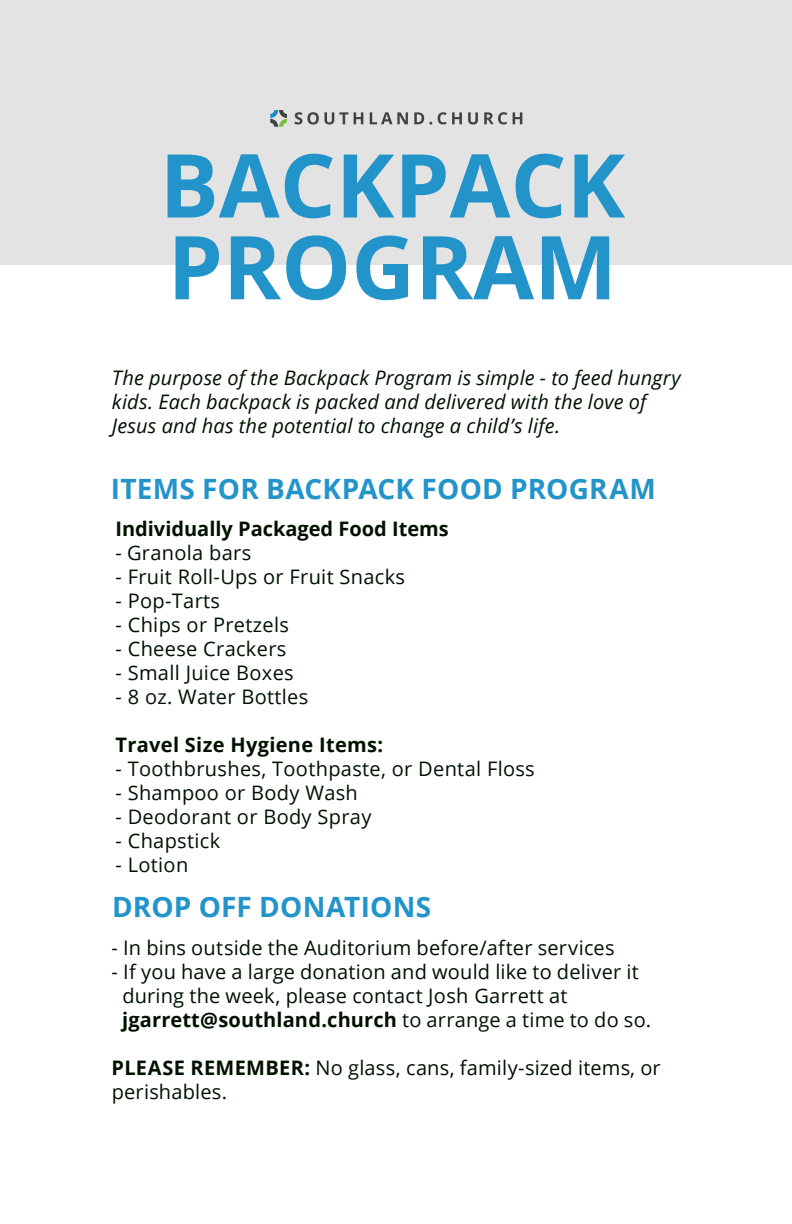
<style>
.page{position:relative;width:792px;height:1224px;background:#fff}
.page>*{position:absolute;margin:0;border:0;box-sizing:border-box;transform-origin:0 0}
.t1{font:700 28px "Open Sans";letter-spacing:.005em;color:#2394ca}
.t2{font:20px/24px "Open Sans";letter-spacing:.015em;color:#010}
.t3{font:italic 20px/24px "Open Sans";letter-spacing:.01em;color:#010}
.t4{font:700 20px "Open Sans";color:#010}
.s1{font-weight:700}
</style>
<div class="page">
<div style="left:0;top:0;width:792px;height:265px;background:#e2e3e2"></div>
<svg style="left:295px;top:112px;width:53px;height:13px"></svg>
<svg style="left:354px;top:112px;width:9px;height:12px"></svg>
<svg style="left:370px;top:112px;width:38px;height:12px"></svg>
<svg style="left:414px;top:112px;width:18px;height:13px"></svg>
<svg style="left:438px;top:112px;width:24px;height:13px"></svg>
<svg style="left:468px;top:112px;width:10px;height:13px"></svg>
<svg style="left:484px;top:112px;width:23px;height:13px"></svg>
<svg style="left:513px;top:112px;width:9px;height:12px"></svg>
<svg style="left:270px;top:110px;width:17px;height:17px"></svg>
<svg style="left:168px;top:154px;width:165px;height:64px"></svg>
<svg style="left:344px;top:155px;width:50px;height:62px"></svg>
<svg style="left:402px;top:154px;width:108px;height:63px"></svg>
<svg style="left:516px;top:154px;width:47px;height:64px"></svg>
<svg style="left:574px;top:155px;width:51px;height:62px"></svg>
<svg style="left:176px;top:236px;width:43px;height:63px"></svg>
<svg style="left:231px;top:235px;width:115px;height:65px"></svg>
<svg style="left:356px;top:236px;width:52px;height:64px"></svg>
<svg style="left:423px;top:236px;width:111px;height:63px"></svg>
<svg style="left:542px;top:236px;width:67px;height:63px"></svg>
<p class="t3" style="left:112px;top:365px;width:570px">The purpose of the Backpack Program is simple - to feed hungry kids. Each backpack is packed and delivered with the love of<br>Jesus and has the potential to change a child’s life.</p>
<h1 class="t1" style="left:111px;top:469px;width:547px">ITEMS FOR BACKPACK FOOD PROGRAM</h1>
<p class="t4" style="left:115px;top:514px;width:335px">Individually Packaged Food Items</p>
<p class="t2" style="left:115px;top:540px;width:137px">- Granola bars</p>
<p class="t2" style="left:115px;top:564px;width:291px">- Fruit Roll-Ups or Fruit Snacks</p>
<p class="t2" style="left:115px;top:588px;width:106px">- Pop-Tarts</p>
<p class="t2" style="left:115px;top:612px;width:175px">- Chips or Pretzels</p>
<p class="t2" style="left:115px;top:636px;width:172px">- Cheese Crackers</p>
<p class="t2" style="left:115px;top:660px;width:180px">- Small Juice Boxes</p>
<p class="t2" style="left:115px;top:684px;width:194px">- 8 oz. Water Bottles</p>
<p class="t4" style="left:115px;top:730px;width:269px">Travel Size Hygiene Items:</p>
<p class="t2" style="left:115px;top:756px;width:421px">- Toothbrushes, Toothpaste, or Dental Floss</p>
<p class="t2" style="left:115px;top:780px;width:244px">- Shampoo or Body Wash</p>
<p class="t2" style="left:115px;top:804px;width:257px">- Deodorant or Body Spray</p>
<p class="t2" style="left:115px;top:828px;width:106px">- Chapstick</p>
<p class="t2" style="left:115px;top:852px;width:74px">- Lotion</p>
<h1 class="t1" style="left:112px;top:887px;width:321px">DROP OFF DONATIONS</h1>
<p class="t2" style="left:112px;top:936px;width:504px">- In bins outside the Auditorium before/after services</p>
<p class="t2" style="left:122px;top:960px;width:530px;text-indent:-11px">- If you have a large donation and would like to deliver it during the week, please contact Josh Garrett at <span class="s1">jgarrett@southland.church</span> to arrange a time to do so.</p>
<p class="t2" style="left:112px;top:1056px;width:551px"><span class="s1">PLEASE REMEMBER:</span> No glass, cans, family-sized items, or perishables.</p>
</div>
